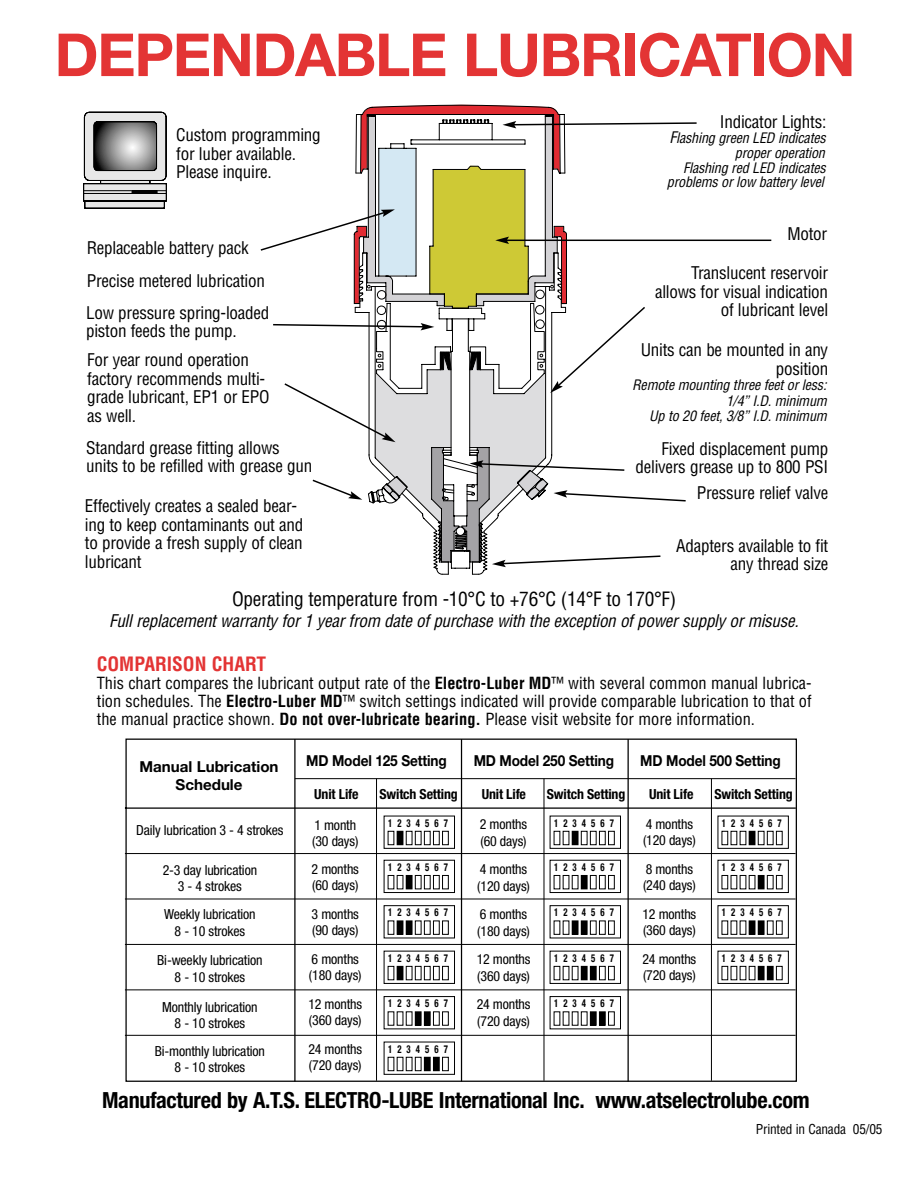
<style>
.page{position:relative;width:918px;height:1188px;background:#fff}
.page>*{position:absolute;margin:0;border:0;box-sizing:border-box;transform-origin:0 0}
.t1{font:700 59.4px "Helvetica Neue";letter-spacing:-.02em;color:#e33434}
.t2{font:700 condensed 22.35px "Helvetica Neue";letter-spacing:-.015em;color:#000}
.t3{font:condensed 19.35px "Helvetica";letter-spacing:-.015em;color:#000}
.t4{font:700 condensed 19.35px "Helvetica";color:#e33434}
.t5{font:condensed 17.1px/18.6px "Helvetica";letter-spacing:-.015em;color:#000}
.t6{font:italic condensed 17.1px "Helvetica";letter-spacing:-.015em;color:#000}
.t7{font:condensed 16.35px/17.9px "Helvetica";color:#000;text-align:justify}
.t8{font:700 15.15px "Helvetica Neue";letter-spacing:-.01em;color:#000;scale:.9 1}
.t9{font:700 15.15px/18.3px "Helvetica Neue";letter-spacing:-.01em;color:#000;text-align:center}
.t10{font:italic condensed 14.1px/14.9px "Helvetica";letter-spacing:-.015em;color:#000;text-align:right}
.t11{font:condensed 13.95px/16.4px "Helvetica Neue";letter-spacing:-.01em;color:#000}
.t12{font:700 condensed 13.95px "Helvetica Neue";letter-spacing:-.01em;color:#000}
.t13{font:condensed 13.35px "Helvetica";letter-spacing:-.015em;color:#000}
.t14{font:700 condensed 10.95px "Helvetica Neue";color:#000;scale:.8 1}
.s1{font-size:15.6px}
.s2{font-weight:700}
</style>
<div class="page">
<svg style="left:125px;top:739px;width:672px;height:343px"></svg>
<hr style="left:125px;top:853px;width:671px;height:1px;background:#000">
<hr style="left:125px;top:899px;width:671px;height:1px;background:#000">
<hr style="left:125px;top:944px;width:671px;height:1px;background:#000">
<hr style="left:125px;top:990px;width:671px;height:1px;background:#000">
<hr style="left:125px;top:1035px;width:671px;height:1px;background:#000">
<hr style="left:376px;top:779px;width:1px;height:302px;background:#000">
<hr style="left:544px;top:779px;width:1px;height:302px;background:#000">
<hr style="left:711px;top:779px;width:1px;height:302px;background:#000">
<hr style="left:294px;top:739px;width:2px;height:343px;background:#000">
<hr style="left:461px;top:739px;width:1px;height:343px;background:#000">
<hr style="left:628px;top:739px;width:1px;height:343px;background:#000">
<hr style="left:295px;top:778px;width:501px;height:1px;background:#000">
<svg style="left:383px;top:815px;width:406px;height:215px"></svg>
<svg style="left:387px;top:950px;width:402px;height:121px"></svg>
<div style="left:424px;top:1057px;width:6px;height:14px;background:#000"></div>
<div style="left:424px;top:1057px;width:7px;height:14px;border:1px solid #000"></div>
<svg style="left:433px;top:1057px;width:16px;height:14px"></svg>
<div style="left:384px;top:1042px;width:71px;height:33px;border:1px solid #000"></div>
<svg style="left:83px;top:112px;width:84px;height:97px"></svg>
<hr style="left:506px;top:240px;width:265px;height:1px;background:#000">
<svg style="left:260px;top:105px;width:438px;height:470px"></svg>
<h1 class="t1" style="left:55px;top:34px;width:803px">DEPENDABLE LUBRICATION</h1>
<p class="t5" style="left:176px;top:127px;width:146px">Custom programming for luber available.<br>Please inquire.</p>
<p class="t5" style="left:87px;top:233px;width:180px;line-height:33px">Replaceable battery pack<br>Precise metered lubrication</p>
<p class="t5" style="left:86px;top:304px;width:185px">Low pressure spring-loaded piston feeds the pump.</p>
<p class="t5" style="left:87px;top:352px;width:184px">For year round operation factory recommends multi&shy;grade lubricant, EP1 or EPO as well.</p>
<p class="t5" style="left:86px;top:440px;width:227px">Standard grease fitting allows units to be refilled with grease gun</p>
<p class="t5" style="left:85px;top:498px;width:220px">Effectively creates a sealed bear&shy;ing to keep contaminants out and to provide a fresh supply of clean lubricant</p>
<p class="t5" style="left:720px;top:114px;width:108px">Indicator Lights:</p>
<p class="t10" style="left:667px;top:131px;width:160px"><span class="s1">F</span>lashing green LED indicates proper operation<br>Flashing red LED indicates problems or low battery level</p>
<p class="t5" style="left:788px;top:226px;width:41px">Motor</p>
<p class="t5" style="left:655px;top:265px;width:175px;text-align:right">Translucent reservoir allows for visual indication of lubricant level</p>
<p class="t5" style="left:641px;top:342px;width:189px;text-align:right">Units can be mounted in any position</p>
<p class="t10" style="left:632px;top:378px;width:196px;line-height:15.6px">Remote mounting three feet or less:<br>1/4” I.D. minimum<br>Up to 20 feet, 3/8” I.D. minimum</p>
<p class="t5" style="left:636px;top:441px;width:194px;text-align:right">Fixed displacement pump delivers grease up to 800 PSI</p>
<p class="t5" style="left:697px;top:484px;width:133px">Pressure relief valve</p>
<p class="t5" style="left:676px;top:538px;width:154px;text-align:right">Adapters available to fit any thread size</p>
<p class="t3" style="left:232px;top:592px;width:446px">Operating temperature from -10°C to +76°C (14°F to 170°F)</p>
<p class="t6" style="left:109px;top:614px;width:691px">Full replacement warranty for 1 year from date of purchase with the exception of power supply or misuse.</p>
<p class="t4" style="left:97px;top:657px;width:171px">COMPARISON CHART</p>
<p class="t7" style="left:97px;top:676px;width:716px">This chart compares the lubricant output rate of the <span class="s2">Electro-Luber MD</span>™ with several common manual lubrica&shy;tion schedules. The <span class="s2">Electro-Luber MD</span>™ switch settings indicated will provide comparable lubrication to that of the manual practice shown. <span class="s2">Do not over-lubricate bearing.</span> Please visit website for more information.</p>
<p class="t9" style="left:140px;top:758px;width:141px">Manual Lubrication<br>Schedule</p>
<p class="t8" style="left:306px;top:756px;width:158px">MD Model 125 Setting</p>
<p class="t8" style="left:474px;top:756px;width:158px">MD Model 250 Setting</p>
<p class="t8" style="left:640px;top:756px;width:158px">MD Model 500 Setting</p>
<p class="t11" style="left:136px;top:823px;width:149px">Daily lubrication 3 - 4 strokes</p>
<p class="t11" style="left:163px;top:863px;width:96px;text-align:center">2-3 day lubrication<br>3 - 4 strokes</p>
<p class="t11" style="left:164px;top:907px;width:93px;text-align:center">Weekly lubrication<br>8 - 10 strokes</p>
<p class="t11" style="left:157px;top:954px;width:107px;text-align:center">Bi-weekly lubrication<br>8 - 10 strokes</p>
<p class="t11" style="left:162px;top:1000px;width:97px;text-align:center">Monthly lubrication<br>8 - 10 strokes</p>
<p class="t11" style="left:155px;top:1044px;width:112px;text-align:center">Bi-monthly lubrication<br>8 - 10 strokes</p>
<p class="t12" style="left:314px;top:789px;width:46px">Unit Life</p>
<p class="t11" style="left:312px;top:818px;width:48px">1 month (30 days)</p>
<p class="t11" style="left:312px;top:862px;width:49px">2 months (60 days)</p>
<p class="t11" style="left:312px;top:907px;width:49px">3 months (90 days)</p>
<p class="t11" style="left:309px;top:952px;width:54px">6 months (180 days)</p>
<p class="t11" style="left:308px;top:997px;width:55px">12 months (360 days)</p>
<p class="t11" style="left:308px;top:1042px;width:55px">24 months (720 days)</p>
<p class="t12" style="left:379px;top:789px;width:80px">Switch Setting</p>
<p class="t12" style="left:547px;top:789px;width:80px">Switch Setting</p>
<p class="t12" style="left:714px;top:789px;width:80px">Switch Setting</p>
<p class="t12" style="left:482px;top:789px;width:46px">Unit Life</p>
<p class="t12" style="left:649px;top:789px;width:46px">Unit Life</p>
<p class="t11" style="left:643px;top:817px;width:54px">4 months (120 days)</p>
<p class="t11" style="left:643px;top:862px;width:54px">8 months (240 days)</p>
<p class="t11" style="left:642px;top:907px;width:55px">12 months (360 days)</p>
<p class="t11" style="left:642px;top:952px;width:55px">24 months (720 days)</p>
<p class="t14" style="left:388px;top:819px;width:76px">1 2 3 4 5 6 7</p>
<p class="t14" style="left:388px;top:863px;width:76px">1 2 3 4 5 6 7</p>
<p class="t14" style="left:388px;top:908px;width:76px">1 2 3 4 5 6 7</p>
<p class="t14" style="left:388px;top:954px;width:76px">1 2 3 4 5 6 7</p>
<p class="t14" style="left:388px;top:999px;width:76px">1 2 3 4 5 6 7</p>
<p class="t14" style="left:554px;top:819px;width:76px">1 2 3 4 5 6 7</p>
<p class="t14" style="left:554px;top:863px;width:76px">1 2 3 4 5 6 7</p>
<p class="t14" style="left:554px;top:908px;width:76px">1 2 3 4 5 6 7</p>
<p class="t14" style="left:554px;top:954px;width:76px">1 2 3 4 5 6 7</p>
<p class="t14" style="left:554px;top:999px;width:76px">1 2 3 4 5 6 7</p>
<p class="t14" style="left:722px;top:819px;width:76px">1 2 3 4 5 6 7</p>
<p class="t14" style="left:722px;top:863px;width:76px">1 2 3 4 5 6 7</p>
<p class="t14" style="left:722px;top:908px;width:76px">1 2 3 4 5 6 7</p>
<p class="t14" style="left:722px;top:954px;width:76px">1 2 3 4 5 6 7</p>
<p class="t11" style="left:480px;top:817px;width:49px">2 months (60 days)</p>
<p class="t11" style="left:477px;top:862px;width:54px">4 months (120 days)</p>
<p class="t11" style="left:477px;top:907px;width:54px">6 months (180 days)</p>
<p class="t11" style="left:477px;top:952px;width:55px">12 months (360 days)</p>
<p class="t11" style="left:477px;top:997px;width:55px">24 months (720 days)</p>
<p class="t14" style="left:388px;top:1045px;width:76px">1 2 3 4 5 6 7</p>
<h2 class="t2" style="left:102px;top:1092px;width:709px">Manufactured by A.T.S. ELECTRO-LUBE International Inc. www.atselectrolube.com</h2>
<p class="t13" style="left:756px;top:1124px;width:128px">Printed in Canada 05/05</p>
</div>
